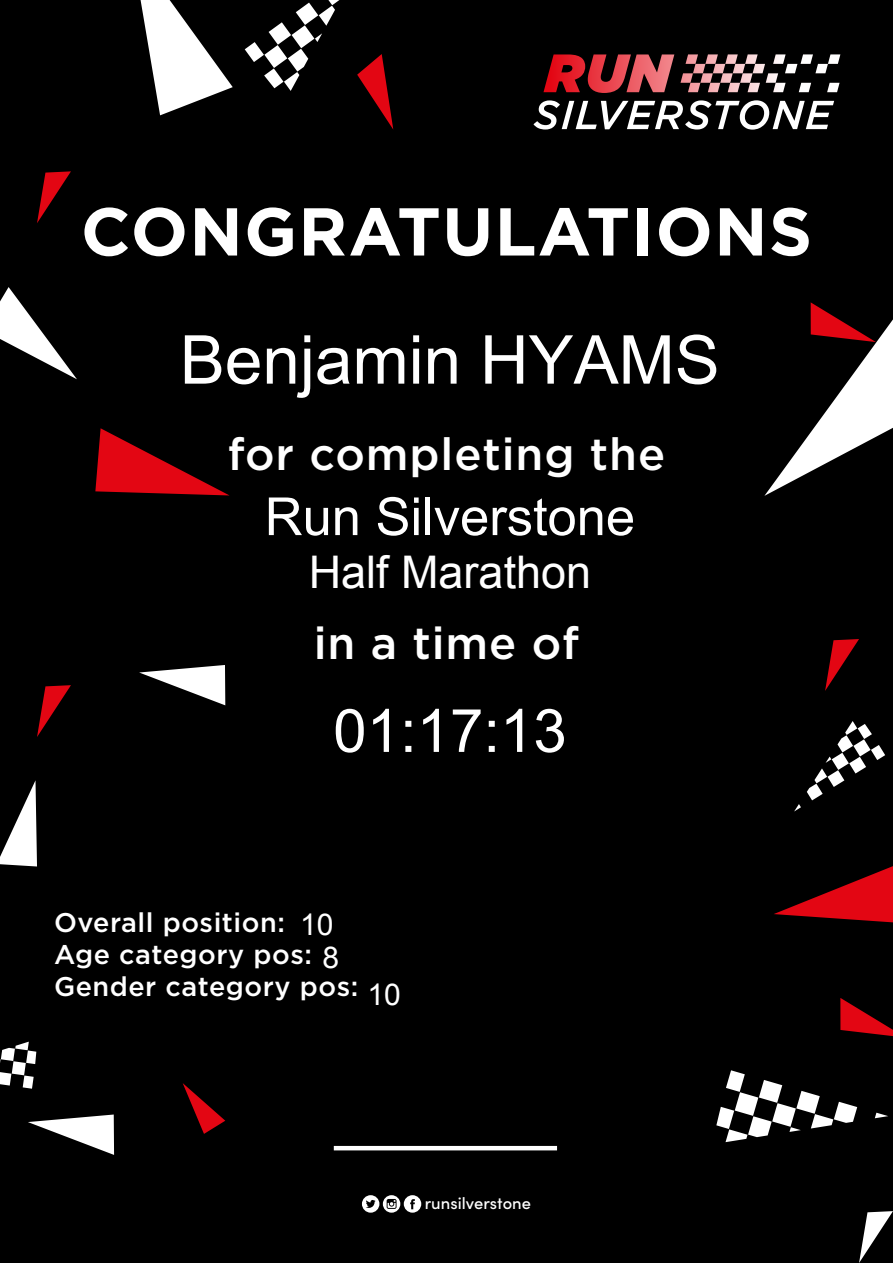
<style>
.page{position:relative;width:893px;height:1263px;background:#000}
.page>*{position:absolute;margin:0;border:0;box-sizing:border-box;transform-origin:0 0}
.t1{font:700 67.5px "Gotham";letter-spacing:.02em;color:#fff}
.t2{font:67.5px "Arial";color:#fff}
.t3{font:60px "Arial";color:#fff}
.t4{font:52.5px "Arial";color:#fff}
.t5{font:500 45px "Gotham";letter-spacing:.02em;color:#fff}
.t6{font:45px "Arial";color:#fff}
.t7{font:30px/33px "Arial";color:#fff;text-align:right}
.t8{font:500 27px/32.4px "Gotham";letter-spacing:.02em;color:#fff}
.t9{font:500 16.5px "Sofia Pro";letter-spacing:.005em;color:#fff}
</style>
<div class="page">
<hr style="left:334px;top:1146px;width:223px;height:4px;background:#fff">
<svg style="left:139px;top:665px;width:86px;height:40px"></svg>
<svg style="left:0;top:780px;width:37px;height:86px"></svg>
<svg style="left:28px;top:1114px;width:86px;height:41px"></svg>
<svg style="left:141px;top:0;width:92px;height:115px"></svg>
<svg style="left:0;top:287px;width:77px;height:92px"></svg>
<svg style="left:774px;top:866px;width:119px;height:56px"></svg>
<svg style="left:95px;top:428px;width:134px;height:67px"></svg>
<svg style="left:764px;top:302px;width:129px;height:194px"></svg>
<svg style="left:840px;top:998px;width:53px;height:38px"></svg>
<svg style="left:37px;top:685px;width:34px;height:52px"></svg>
<svg style="left:825px;top:639px;width:34px;height:52px"></svg>
<svg style="left:37px;top:171px;width:34px;height:52px"></svg>
<svg style="left:859px;top:1211px;width:34px;height:52px"></svg>
<svg style="left:357px;top:54px;width:36px;height:75px"></svg>
<svg style="left:183px;top:1083px;width:42px;height:51px"></svg>
<svg style="left:362px;top:1195px;width:59px;height:18px"></svg>
<svg style="left:533px;top:100px;width:301px;height:30px"></svg>
<svg style="left:543px;top:54px;width:131px;height:39px"></svg>
<svg style="left:680px;top:54px;width:160px;height:38px"></svg>
<svg style="left:716px;top:1070px;width:141px;height:73px"></svg>
<svg style="left:875px;top:1113px;width:13px;height:5px"></svg>
<svg style="left:794px;top:721px;width:91px;height:90px"></svg>
<svg style="left:0;top:1041px;width:37px;height:48px"></svg>
<svg style="left:245px;top:0;width:95px;height:91px"></svg>
<h1 class="t1" style="left:81px;top:193px;width:733px">CONGRATULATIONS</h1>
<h1 class="t2" style="left:180px;top:323px;width:541px">Benjamin HYAMS</h1>
<h3 class="t5" style="left:228px;top:424px;width:439px">for completing the</h3>
<h3 class="t4" style="left:265px;top:488px;width:372px">Run Silverstone</h3>
<h3 class="t6" style="left:309px;top:548px;width:284px">Half Marathon</h3>
<h3 class="t5" style="left:314px;top:614px;width:267px">in a time of</h3>
<h2 class="t3" style="left:333px;top:698px;width:235px">01:17:13</h2>
<p class="t8" style="left:54px;top:905px;width:306px">Overall position:<br>Age category pos:<br>Gender category pos:</p>
<p class="t7" style="left:300px;top:908px;width:41px">10<br>8</p>
<p class="t7" style="left:368px;top:978px;width:35px">10</p>
<p class="t9" style="left:425px;top:1191px;width:108px">runsilverstone</p>
</div>
